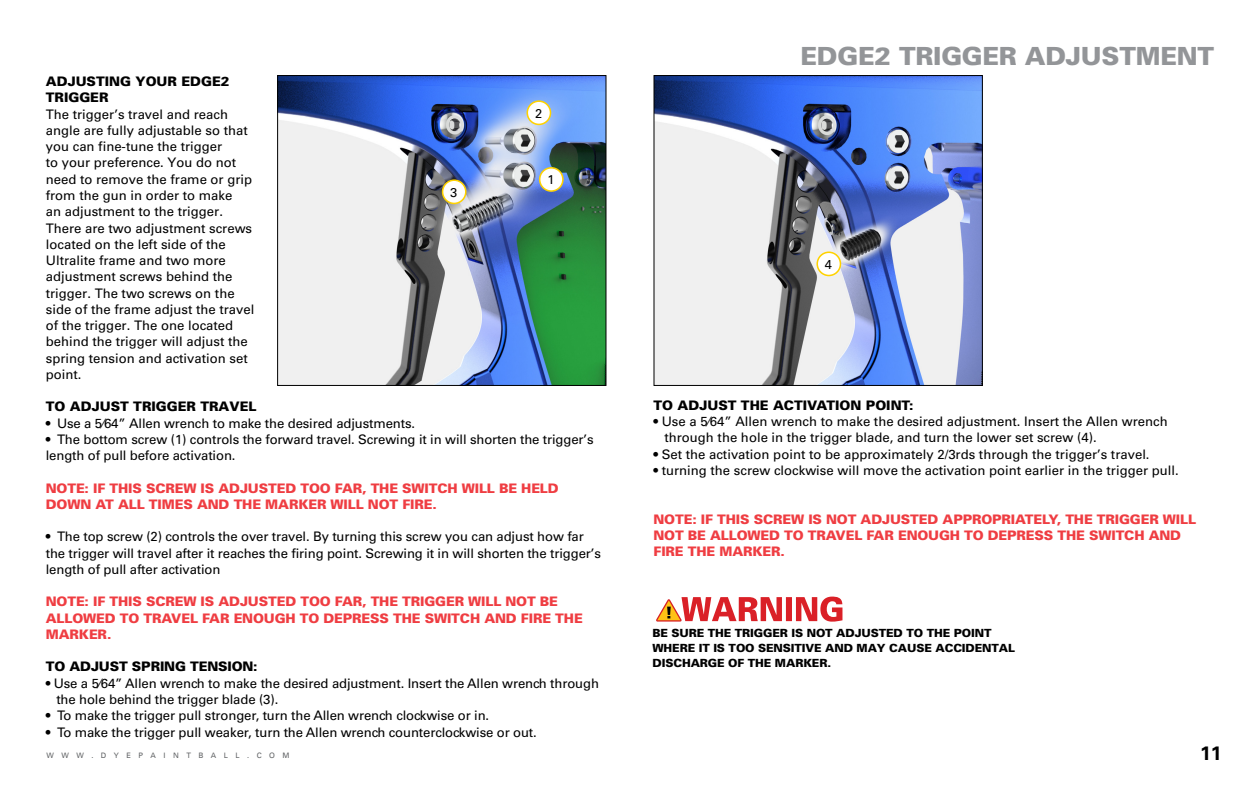
<style>
.page{position:relative;width:1260px;height:788px;background:#fff}
.page>*{position:absolute;margin:0;border:0;box-sizing:border-box;transform-origin:0 0}
.t1{font:900 25px "Univers";letter-spacing:-.01em;color:#939598}
.t2{font:700 19.5px "Univers";color:#000}
.t3{font:13.12px/16.2px "Univers";color:#000}
.t4{font:900 13.12px/16.2px "Univers";letter-spacing:-.01em;color:#ef3d42}
.t5{font:900 13.12px/16.2px "Univers";color:#000}
.t6{font:12.75px "Univers";color:#000}
.t7{font:900 11.25px/15px "Univers";letter-spacing:-.01em;color:#000}
.t8{font:7.5px "Univers LT";letter-spacing:1em;color:#626466}
</style>
<div class="page">
<img style="left:279px;top:77px;width:325px;height:307px">
<div style="left:277px;top:75px;width:329px;height:311px;border:1px solid #000"></div>
<img style="left:656px;top:77px;width:325px;height:307px">
<div style="left:654px;top:75px;width:329px;height:311px;border:1px solid #000"></div>
<div style="left:817px;top:252px;width:23px;height:23px;background:#fff;border-radius:50%"></div>
<div style="left:816px;top:251px;width:25px;height:25px;border:2px solid #ffd200;border-radius:50%"></div>
<div style="left:443px;top:180px;width:23px;height:23px;background:#fff;border-radius:50%"></div>
<div style="left:442px;top:179px;width:25px;height:25px;border:2px solid #ffd200;border-radius:50%"></div>
<div style="left:527px;top:101px;width:24px;height:23px;background:#fff;border-radius:50%"></div>
<div style="left:527px;top:100px;width:24px;height:25px;border:2px solid #ffd200;border-radius:50%"></div>
<div style="left:540px;top:168px;width:23px;height:23px;background:#fff;border-radius:50%"></div>
<div style="left:539px;top:167px;width:25px;height:25px;border:2px solid #ffd200;border-radius:50%"></div>
<svg style="left:656px;top:596px;width:186px;height:26px"></svg>
<p class="t5" style="left:46px;top:73px;width:185px">ADJUSTING YOUR EDGE2<br>TRIGGER</p>
<p class="t3" style="left:46px;top:106px;width:210px">The trigger’s travel and reach angle are fully adjustable so that you can fine-tune the trigger<br>to your preference. You do not need to remove the frame or grip from the gun in order to make<br>an adjustment to the trigger.<br>There are two adjustment screws located on the left side of the<br>Ultralite frame and two more adjustment screws behind the trigger. The two screws on the side of the frame adjust the travel of the trigger. The one located behind the trigger will adjust the spring tension and activation set point.</p>
<p class="t5" style="left:46px;top:398px;width:212px">TO ADJUST TRIGGER TRAVEL</p>
<p class="t3" style="left:46px;top:415px;width:371px">• Use a 5⁄64” Allen wrench to make the desired adjustments.</p>
<p class="t3" style="left:46px;top:431px;width:549px">• The bottom screw (1) controls the forward travel. Screwing it in will shorten the trigger’s length of pull before activation.</p>
<p class="t4" style="left:46px;top:479px;width:515px">NOTE: IF THIS SCREW IS ADJUSTED TOO FAR, THE SWITCH WILL BE HELD<br>DOWN AT ALL TIMES AND THE MARKER WILL NOT FIRE.</p>
<p class="t3" style="left:46px;top:528px;width:557px">• The top screw (2) controls the over travel. By turning this screw you can adjust how far the trigger will travel after it reaches the firing point. Screwing it in will shorten the trigger’s length of pull after activation</p>
<p class="t4" style="left:46px;top:593px;width:538px">NOTE: IF THIS SCREW IS ADJUSTED TOO FAR, THE TRIGGER WILL NOT BE<br>ALLOWED TO TRAVEL FAR ENOUGH TO DEPRESS THE SWITCH AND FIRE THE<br>MARKER.</p>
<p class="t5" style="left:46px;top:658px;width:213px">TO ADJUST SPRING TENSION:</p>
<p class="t3" style="left:56px;top:675px;width:544px;text-indent:-11px">• Use a 5⁄64” Allen wrench to make the desired adjustment. Insert the Allen wrench through the hole behind the trigger blade (3).</p>
<p class="t3" style="left:46px;top:707px;width:445px">• To make the trigger pull stronger, turn the Allen wrench clockwise or in.</p>
<p class="t3" style="left:46px;top:723px;width:493px">• To make the trigger pull weaker, turn the Allen wrench counterclockwise or out.</p>
<p class="t6" style="left:535px;top:105px;width:9px">2</p>
<p class="t6" style="left:547px;top:172px;width:9px">1</p>
<p class="t6" style="left:450px;top:184px;width:9px">3</p>
<h1 class="t1" style="left:801px;top:41px;width:415px">EDGE2 TRIGGER ADJUSTMENT</h1>
<p class="t6" style="left:825px;top:256px;width:9px">4</p>
<p class="t5" style="left:653px;top:396px;width:262px">TO ADJUST THE ACTIVATION POINT:</p>
<p class="t3" style="left:664px;top:413px;width:505px;text-indent:-11px">• Use a 5⁄64” Allen wrench to make the desired adjustment. Insert the Allen wrench through the hole in the trigger blade, and turn the lower set screw (4).</p>
<p class="t3" style="left:653px;top:446px;width:498px">• Set the activation point to be approximately 2/3rds through the trigger’s travel.</p>
<p class="t3" style="left:653px;top:462px;width:527px">• turning the screw clockwise will move the activation point earlier in the trigger pull.</p>
<p class="t4" style="left:653px;top:510px;width:544px">NOTE: IF THIS SCREW IS NOT ADJUSTED APPROPRIATELY, THE TRIGGER WILL<br>NOT BE ALLOWED TO TRAVEL FAR ENOUGH TO DEPRESS THE SWITCH AND<br>FIRE THE MARKER.</p>
<p class="t7" style="left:652px;top:625px;width:364px">BE SURE THE TRIGGER IS NOT ADJUSTED TO THE POINT<br>WHERE IT IS TOO SENSITIVE AND MAY CAUSE ACCIDENTAL<br>DISCHARGE OF THE MARKER.</p>
<p class="t8" style="left:46px;top:751px;width:245px">WWW.DYEPAINTBALL.COM</p>
<h2 class="t2" style="left:1200px;top:740px;width:23px">11</h2>
</div>
